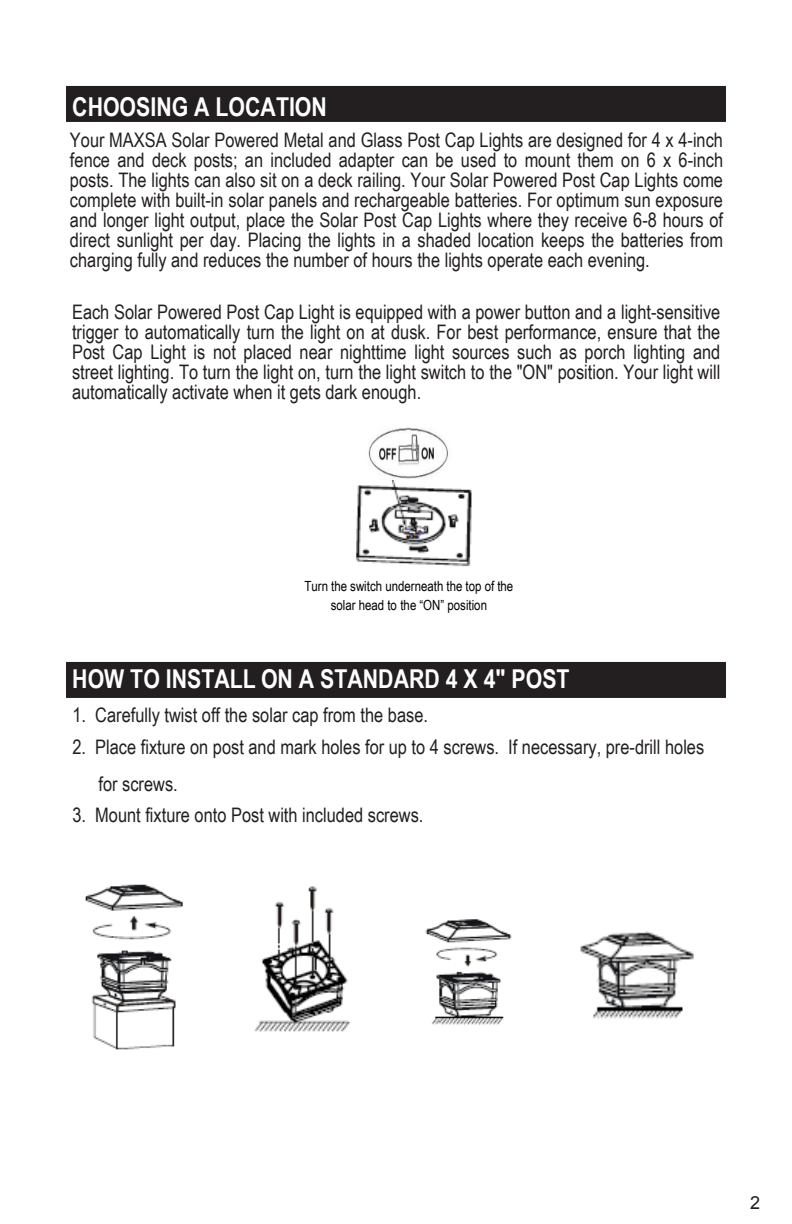
<style>
.page{position:relative;width:792px;height:1224px;background:#fff}
.page>*{position:absolute;margin:0;border:0;box-sizing:border-box;transform-origin:0 0}
.Sub-Heading{font:700 26px "Arial Narrow";color:#fff}
.t1{font:20px/20px "Arial Narrow";color:#231f20;text-align:justify}
.t2{font:18px "Arial";color:#231f20}
.t3{font:14px/19.6px "Arial Narrow";color:#000;text-align:center}
</style>
<div class="page">
<div style="left:66px;top:662px;width:660px;height:36px;background:#231f20"></div>
<div style="left:66px;top:86px;width:660px;height:36px;background:#231f20"></div>
<img style="left:85px;top:884px;width:98px;height:166px">
<img style="left:254px;top:886px;width:97px;height:146px">
<img style="left:425px;top:919px;width:87px;height:106px">
<img style="left:580px;top:931px;width:114px;height:88px">
<img style="left:356px;top:480px;width:116px;height:87px">
<img style="left:368px;top:427px;width:80px;height:52px">
<h1 class="Sub-Heading" style="left:72px;top:87px;width:256px">CHOOSING A LOCATION</h1>
<p class="t1" style="left:70px;top:129px;width:655px">Your MAXSA Solar Powered Metal and Glass Post Cap Lights are designed for 4 x 4-inch fence and deck posts; an included adapter can be used to mount them on 6 x 6-inch posts. The lights can also sit on a deck railing. Your Solar Powered Post Cap Lights come complete with built-in solar panels and rechargeable batteries. For optimum sun exposure and longer light output, place the Solar Post Cap Lights where they receive 6-8 hours of direct sunlight per day. Placing the lights in a shaded location keeps the batteries from charging fully and reduces the number of hours the lights operate each evening.</p>
<p class="t1" style="left:72px;top:302px;width:650px">Each Solar Powered Post Cap Light is equipped with a power button and a light-sensitive trigger to automatically turn the light on at dusk. For best performance, ensure that the Post Cap Light is not placed near nighttime light sources such as porch lighting and street lighting. To turn the light on, turn the light switch to the "ON" position. Your light will automatically activate when it gets dark enough.</p>
<p class="t3" style="left:305px;top:576px;width:210px">Turn the switch underneath the top of the solar head to the “ON” position</p>
<p class="Sub-Heading" style="left:72px;top:659px;width:499px">HOW TO INSTALL ON A STANDARD 4 X 4" POST</p>
<p class="t1" style="left:72px;top:704px;width:357px">1. Carefully twist off the solar cap from the base.</p>
<p class="t1" style="left:99px;top:728px;width:607px;line-height:37px;text-indent:-26px">2. Place fixture on post and mark holes for up to 4 screws. If necessary, pre-drill holes for screws.</p>
<p class="t1" style="left:72px;top:804px;width:352px">3. Mount fixture onto Post with included screws.</p>
<p class="t2" style="left:750px;top:1191px;width:12px">2</p>
</div>
